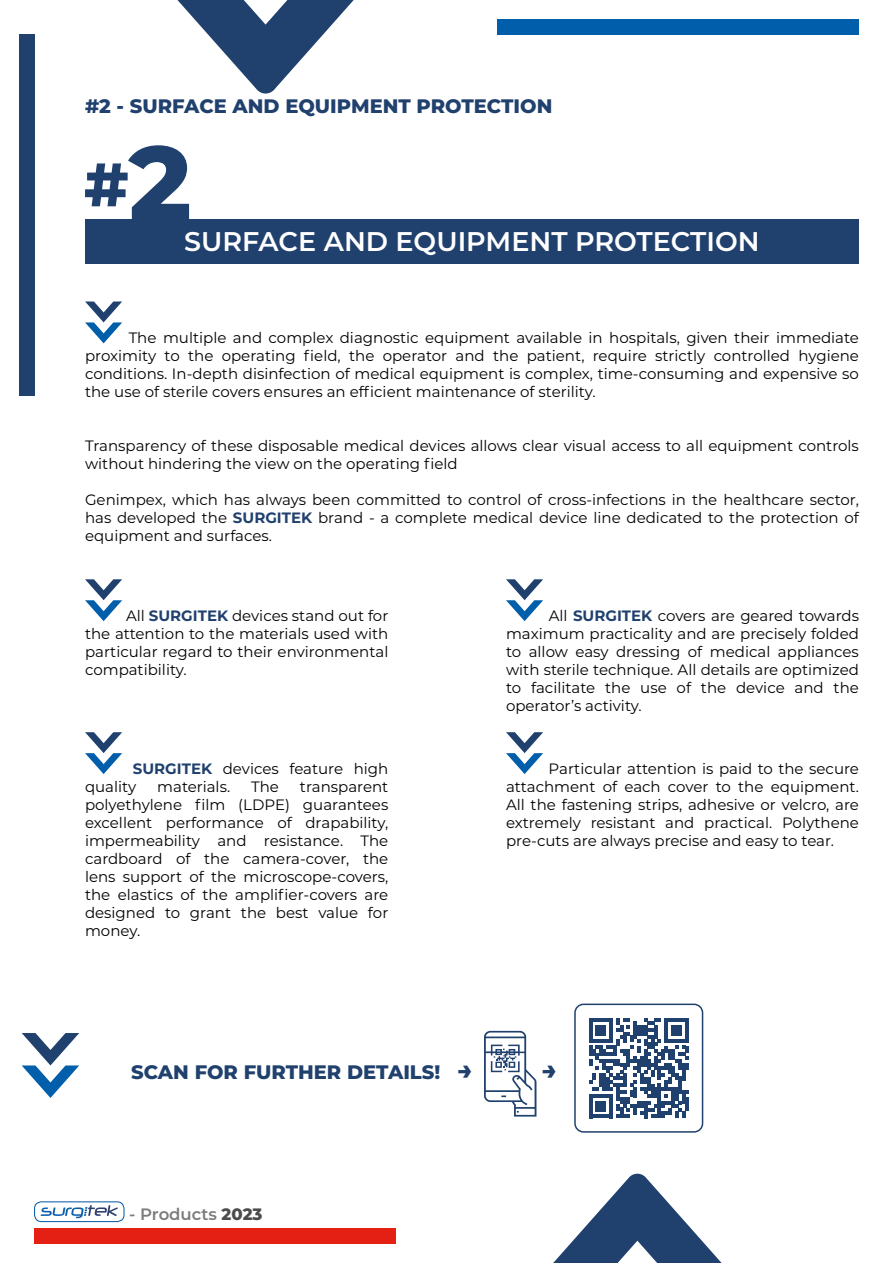
<style>
.page{position:relative;width:893px;height:1263px;background:#fff}
.page>*{position:absolute;margin:0;border:0;box-sizing:border-box;transform-origin:0 0}
.t1{font:800 61.2px "Montserrat";color:#20416e}
.t2{font:600 27px "Montserrat";color:#fff}
.t3{font:800 25.5px "Montserrat";color:#20416e}
.t4{font:800 19.5px "Montserrat";color:#20416e}
.t5{font:600 16.5px "Montserrat";color:#7e7b7e}
.t6{font:15px/18px "Montserrat";color:#000;text-align:justify}
.s1{font-size:105px}
.s2{font-weight:700;color:#20416e}
.s3{font-size:25.5px}
.s4{font-weight:800;color:#4d4c4c}
</style>
<div class="page">
<svg style="left:22px;top:1033px;width:57px;height:65px"></svg>
<div style="left:19px;top:34px;width:15px;height:361px;background:#20416e"></div>
<div style="left:34px;top:1229px;width:361px;height:15px;background:#e41f13"></div>
<div style="left:497px;top:19px;width:362px;height:15px;background:#005eaa"></div>
<svg style="left:553px;top:1174px;width:169px;height:89px"></svg>
<svg style="left:177px;top:0;width:177px;height:94px"></svg>
<svg style="left:34px;top:1201px;width:91px;height:21px"></svg>
<svg style="left:85px;top:301px;width:37px;height:42px"></svg>
<div style="left:85px;top:219px;width:774px;height:45px;background:#20416e"></div>
<svg style="left:589px;top:1018px;width:100px;height:100px"></svg>
<hr style="left:685px;top:1097px;width:4px;height:14px;background:#20416e">
<div style="left:574px;top:1003px;width:129px;height:130px;border:2px solid #20416e;border-radius:9px"></div>
<svg style="left:484px;top:1031px;width:52px;height:85px"></svg>
<svg style="left:85px;top:579px;width:37px;height:42px"></svg>
<svg style="left:506px;top:579px;width:37px;height:42px"></svg>
<svg style="left:85px;top:732px;width:37px;height:42px"></svg>
<svg style="left:506px;top:732px;width:37px;height:42px"></svg>
<h3 class="t4" style="left:85px;top:91px;width:469px">#2 - SURFACE AND EQUIPMENT PROTECTION</h3>
<h1 class="t1" style="left:84px;top:140px;width:109px">#<span class="s1">2</span></h1>
<h2 class="t2" style="left:184px;top:222px;width:577px">SURFACE AND EQUIPMENT PROTECTION</h2>
<p class="t6" style="left:85px;top:329px;width:775px;text-indent:44px">The multiple and complex diagnostic equipment available in hospitals, given their immediate proximity to the operating field, the operator and the patient, require strictly controlled hygiene conditions. In-depth disinfection of medical equipment is complex, time-consuming and expensive so the use of sterile covers ensures an efficient maintenance of sterility.</p>
<p class="t6" style="left:85px;top:437px;width:775px">Transparency of these disposable medical devices allows clear visual access to all equipment controls without hindering the view on the operating field</p>
<p class="t6" style="left:85px;top:491px;width:775px">Genimpex, which has always been committed to control of cross-infections in the healthcare sector, has developed the <span class="s2">SURGITEK</span> brand - a complete medical device line dedicated to the protection of equipment and surfaces.</p>
<p class="t6" style="left:85px;top:606px;width:305px;text-indent:41px">All <span class="s2">SURGITEK</span> devices stand out for the attention to the materials used with particular regard to their environmental compatibility.</p>
<p class="t6" style="left:506px;top:606px;width:354px;text-indent:43px">All <span class="s2">SURGITEK</span> covers are geared towards maximum practicality and are precisely folded to allow easy dressing of medical appliances with sterile technique. All details are optimized to facilitate the use of the device and the operator’s activity.</p>
<p class="t6" style="left:85px;top:759px;width:305px;text-indent:48px"><span class="s2">SURGITEK</span> devices feature high quality</p>
<p class="t6" style="left:157px;top:777px;width:74px">materials.</p>
<p class="t6" style="left:251px;top:777px;width:29px">The</p>
<p class="t6" style="left:85px;top:777px;width:305px;text-indent:215px">transparent polyethylene film (LDPE) guarantees excellent performance of drapability, impermeability and resistance. The cardboard of the camera-cover, the lens support of the microscope-covers, the elastics of the amplifier-covers are designed to grant the best value for money.</p>
<p class="t6" style="left:506px;top:759px;width:354px;text-indent:43px">Particular attention is paid to the secure attachment of each cover to the equipment.<br>All the fastening strips, adhesive or velcro, are extremely resistant and practical. Polythene pre-cuts are always precise and easy to tear.</p>
<h3 class="t4" style="left:131px;top:1058px;width:343px">SCAN FOR FURTHER DETAILS! <span class="s3">→</span></h3>
<h3 class="t3" style="left:542px;top:1053px;width:17px">→</h3>
<p class="t5" style="left:129px;top:1202px;width:135px">- Products <span class="s4">2023</span></p>
</div>
